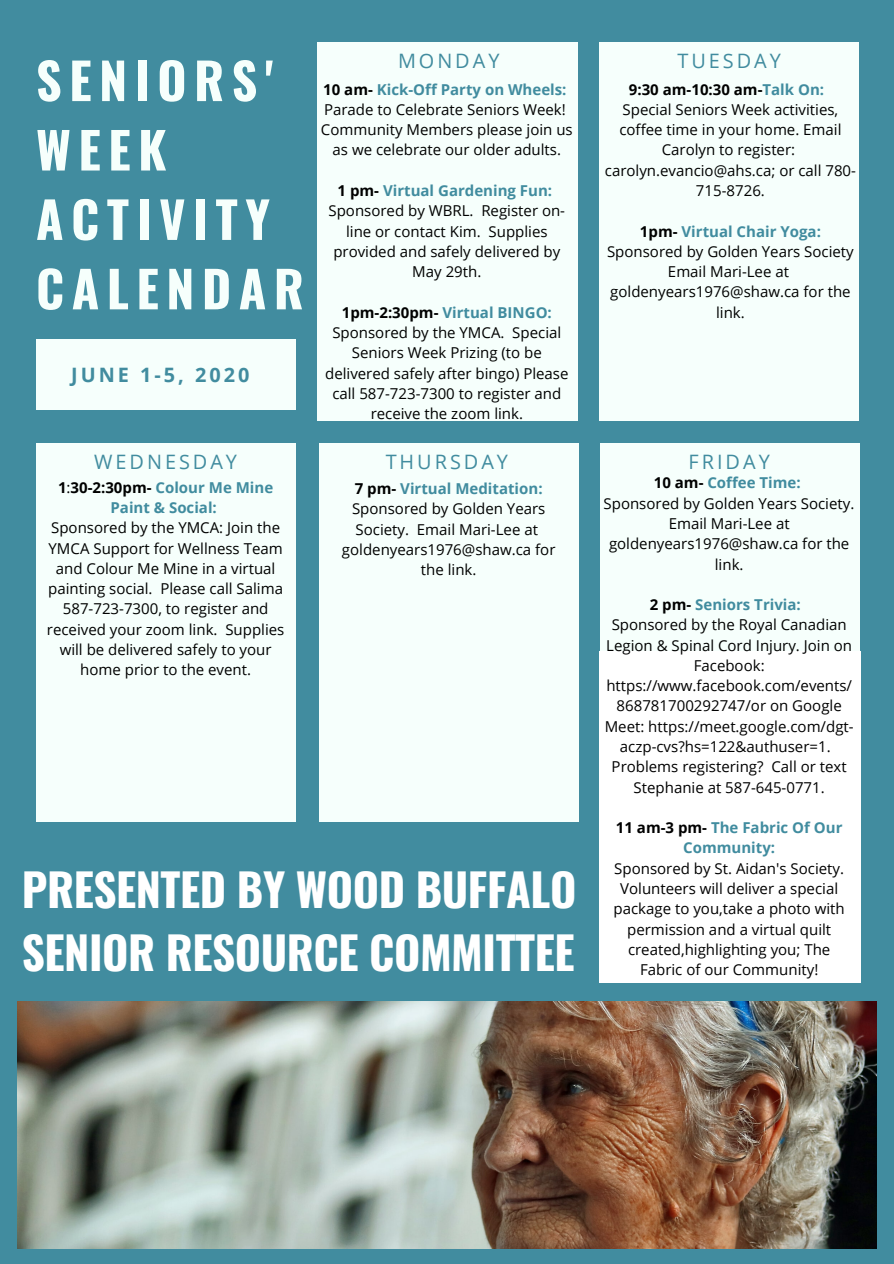
<style>
.page{position:relative;width:894px;height:1264px;background:#fff}
.page>*{position:absolute;margin:0;border:0;box-sizing:border-box;transform-origin:0 0}
.t1{font:700 49.95px/69.4px "Oswald";letter-spacing:.15em;color:#f6fffc}
.t2{font:700 45px/63px "Oswald";letter-spacing:-.01em;color:#fff}
.t3{font:19.8px "Open Sans";letter-spacing:.15em;color:#418c9f}
.t4{font:700 19.8px "Open Sans";letter-spacing:.15em;color:#418c9f}
.t5{font:15px/20.2px "Open Sans";color:#000;text-align:center}
.t6{font:700 15px/20.2px "Open Sans";color:#418c9f;text-align:center}
.s1{font-weight:700}
.s2{font-weight:700;color:#418c9f}
.s3{color:#000}
.s4{font-weight:400;color:#000}
</style>
<div class="page">
<div style="left:0;top:0;width:893px;height:1263px;background:#418c9f"></div>
<div style="left:36px;top:339px;width:259px;height:70px;background:#f6fffc"></div>
<div style="left:318px;top:42px;width:259px;height:378px;background:#f6fffc"></div>
<div style="left:599px;top:42px;width:259px;height:378px;background:#f6fffc"></div>
<div style="left:36px;top:443px;width:259px;height:378px;background:#f6fffc"></div>
<div style="left:319px;top:443px;width:259px;height:378px;background:#f6fffc"></div>
<div style="left:600px;top:443px;width:259px;height:378px;background:#f6fffc"></div>
<img style="left:18px;top:1001px;width:858px;height:246px">
<div style="left:599px;top:650px;width:261px;height:332px;background:#fff"></div>
<h1 class="t1" style="left:36px;top:44px;width:269px">SENIORS'<br>WEEK<br>ACTIVITY<br>CALENDAR</h1>
<h3 class="t4" style="left:71px;top:361px;width:179px">JUNE 1-5, 2020</h3>
<h3 class="t3" style="left:398px;top:47px;width:103px">MONDAY</h3>
<h3 class="t3" style="left:677px;top:47px;width:105px">TUESDAY</h3>
<p class="t5" style="left:321px;top:79px;width:253px"><span class="s1">10 am-</span> <span class="s2">Kick-Off Party on Wheels:<br></span>Parade to Celebrate Seniors Week!<br>Community Members please join us as we celebrate our older adults.</p>
<p class="t5" style="left:328px;top:180px;width:238px"><span class="s1">1 pm-</span> <span class="s2">Virtual Gardening Fun:<br></span>Sponsored by WBRL. Register on&shy;line or contact Kim. Supplies provided and safely delivered by<br>May 29th.</p>
<p class="t5" style="left:325px;top:302px;width:245px"><span class="s1">1pm-2:30pm-</span> <span class="s2">Virtual BINGO:<br></span>Sponsored by the YMCA. Special<br>Seniors Week Prizing (to be delivered safely after bingo) Please call 587-723-7300 to register and receive the zoom link.</p>
<p class="t5" style="left:604px;top:79px;width:252px"><span class="s1">9:30 am-10:30 am-</span><span class="s2">Talk On:<br></span>Special Seniors Week activities, coffee time in your home. Email<br>Carolyn to register: carolyn.evancio@ahs.ca; or call 780-<br>715-8726.</p>
<p class="t5" style="left:607px;top:221px;width:248px"><span class="s1">1pm-</span> <span class="s2">Virtual Chair Yoga:<br></span>Sponsored by Golden Years Society<br>Email Mari-Lee at goldenyears1976@shaw.ca for the link.</p>
<h3 class="t3" style="left:94px;top:448px;width:144px">WEDNESDAY</h3>
<h3 class="t3" style="left:385px;top:448px;width:124px">THURSDAY</h3>
<h3 class="t3" style="left:688px;top:448px;width:83px">FRIDAY</h3>
<p class="t5" style="left:342px;top:478px;width:215px"><span class="s1">7 pm-</span> <span class="s2">Virtual Meditation:<br></span>Sponsored by Golden Years<br>Society. Email Mari-Lee at goldenyears1976@shaw.ca for the link.</p>
<p class="t5" style="left:603px;top:472px;width:252px"><span class="s1">10 am-</span> <span class="s2">Coffee Time:<br></span>Sponsored by Golden Years Society.<br>Email Mari-Lee at goldenyears1976@shaw.ca for the link.</p>
<p class="t5" style="left:604px;top:594px;width:250px"><span class="s1">2 pm-</span> <span class="s2">Seniors Trivia:<br></span>Sponsored by the Royal Canadian<br>Legion &amp; Spinal Cord Injury. Join on<br>Facebook: https://www.facebook.com/events/<br>868781700292747/or on Google<br>Meet: https://meet.google.com/dgt&shy;aczp-cvs?hs=122&amp;authuser=1.<br>Problems registering? Call or text<br>Stephanie at 587-645-0771.</p>
<p class="t6" style="left:615px;top:817px;width:228px"><span class="s3">11 am-3 pm-</span> The Fabric Of Our<br>Community:</p>
<p class="t5" style="left:613px;top:857px;width:233px">Sponsored by St. Aidan's Society.<br>Volunteers will deliver a special package to you,take a photo with permission and a virtual quilt created,highlighting you; The<br>Fabric of our Community!</p>
<p class="t6" style="left:58px;top:477px;width:217px"><span class="s3">1</span><span class="s4">:</span><span class="s3">30-2:30pm-</span> Colour Me Mine<br>Paint &amp; Social:</p>
<p class="t5" style="left:47px;top:517px;width:239px">Sponsored by the YMCA: Join the<br>YMCA Support for Wellness Team and Colour Me Mine in a virtual painting social. Please call Salima<br>587-723-7300, to register and received your zoom link. Supplies will be delivered safely to your home prior to the event.</p>
<h2 class="t2" style="left:22px;top:856px;width:556px">PRESENTED BY WOOD BUFFALO<br>SENIOR RESOURCE COMMITTEE</h2>
</div>
